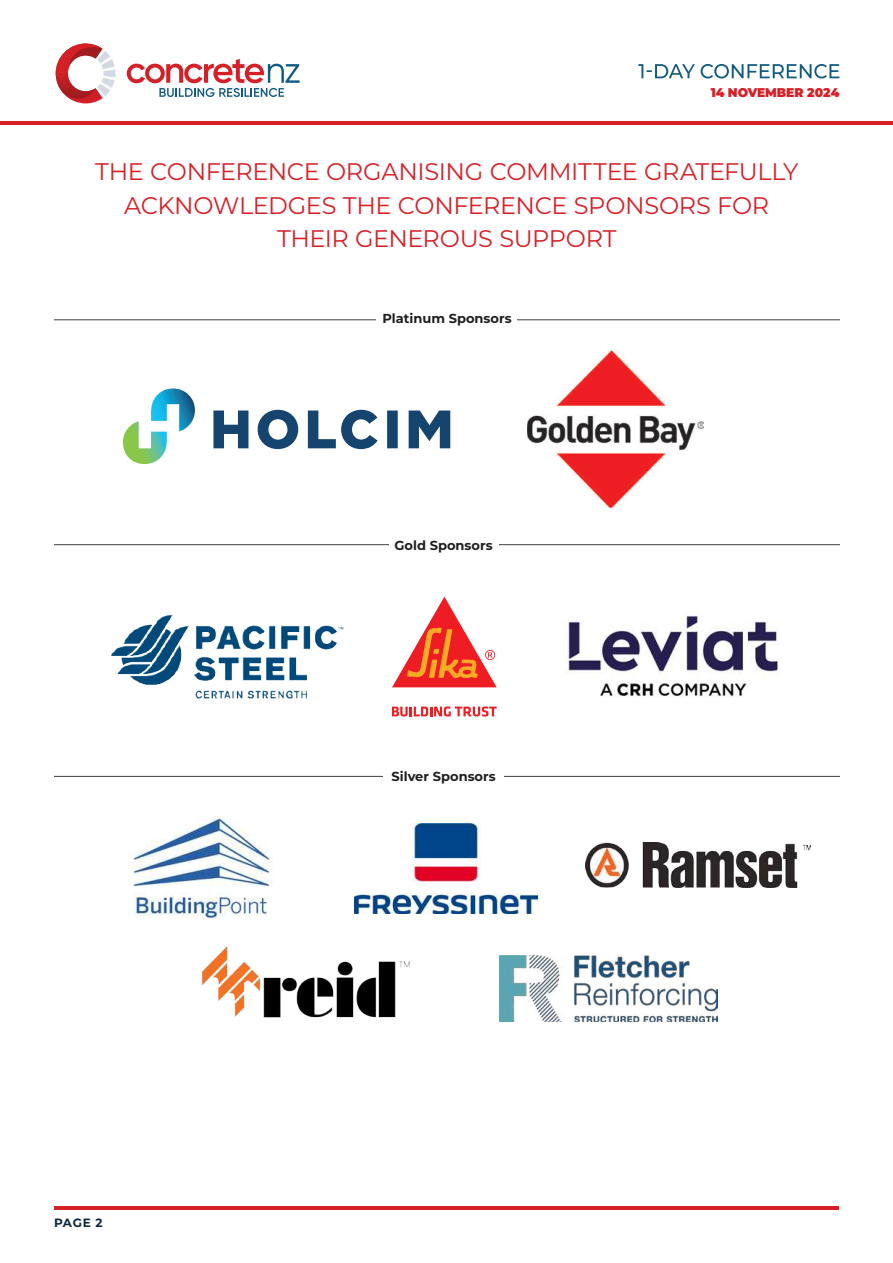
<style>
.page{position:relative;width:893px;height:1263px;background:#fff}
.page>*{position:absolute;margin:0;border:0;box-sizing:border-box;transform-origin:0 0}
.t1{font:24px/33.5px "Montserrat";letter-spacing:-.015em;color:#d62028;text-align:center}
.t2{font:700 13.05px "Montserrat";color:#211e1e}
.t3{font:900 12.6px "Montserrat";letter-spacing:-.01em;color:#d62027}
.t4{font:700 12px "Montserrat";color:#0d283d}
</style>
<div class="page">
<hr style="left:54px;top:1206px;width:785px;height:4px;background:#d62028">
<hr style="left:0;top:121px;width:893px;height:4px;background:#d62027">
<svg style="left:56px;top:44px;width:60px;height:60px"></svg>
<svg style="left:127px;top:59px;width:173px;height:38px"></svg>
<svg style="left:638px;top:64px;width:201px;height:14px"></svg>
<hr style="left:54px;top:544px;width:785px;height:1px;background:#3e3e3f">
<hr style="left:54px;top:319px;width:785px;height:1px;background:#3e3e3f">
<div style="left:376px;top:313px;width:141px;height:14px;background:#fff"></div>
<div style="left:389px;top:539px;width:109px;height:14px;background:#fff"></div>
<svg style="left:213px;top:410px;width:237px;height:39px"></svg>
<svg style="left:123px;top:388px;width:72px;height:76px"></svg>
<img style="left:528px;top:351px;width:176px;height:157px">
<img style="left:110px;top:614px;width:234px;height:85px">
<img style="left:567px;top:615px;width:212px;height:82px">
<hr style="left:54px;top:776px;width:785px;height:1px;background:#3e3e3f">
<div style="left:383px;top:771px;width:121px;height:13px;background:#fff"></div>
<img style="left:129px;top:816px;width:144px;height:102px">
<img style="left:586px;top:843px;width:224px;height:44px">
<img style="left:354px;top:824px;width:184px;height:90px">
<img style="left:201px;top:946px;width:209px;height:72px">
<img style="left:499px;top:955px;width:218px;height:67px">
<svg style="left:392px;top:597px;width:105px;height:90px"></svg>
<svg style="left:392px;top:706px;width:105px;height:10px"></svg>
<p class="t3" style="left:711px;top:83px;width:130px">14 NOVEMBER 2024</p>
<p class="t1" style="left:95px;top:154px;width:705px">THE CONFERENCE ORGANISING COMMITTEE GRATEFULLY<br>ACKNOWLEDGES THE CONFERENCE SPONSORS FOR<br>THEIR GENEROUS SUPPORT</p>
<p class="t2" style="left:382px;top:309px;width:131px">Platinum Sponsors</p>
<p class="t2" style="left:395px;top:536px;width:99px">Gold Sponsors</p>
<p class="t4" style="left:54px;top:1214px;width:50px">PAGE 2</p>
<p class="t2" style="left:392px;top:767px;width:106px">Silver Sponsors</p>
</div>
